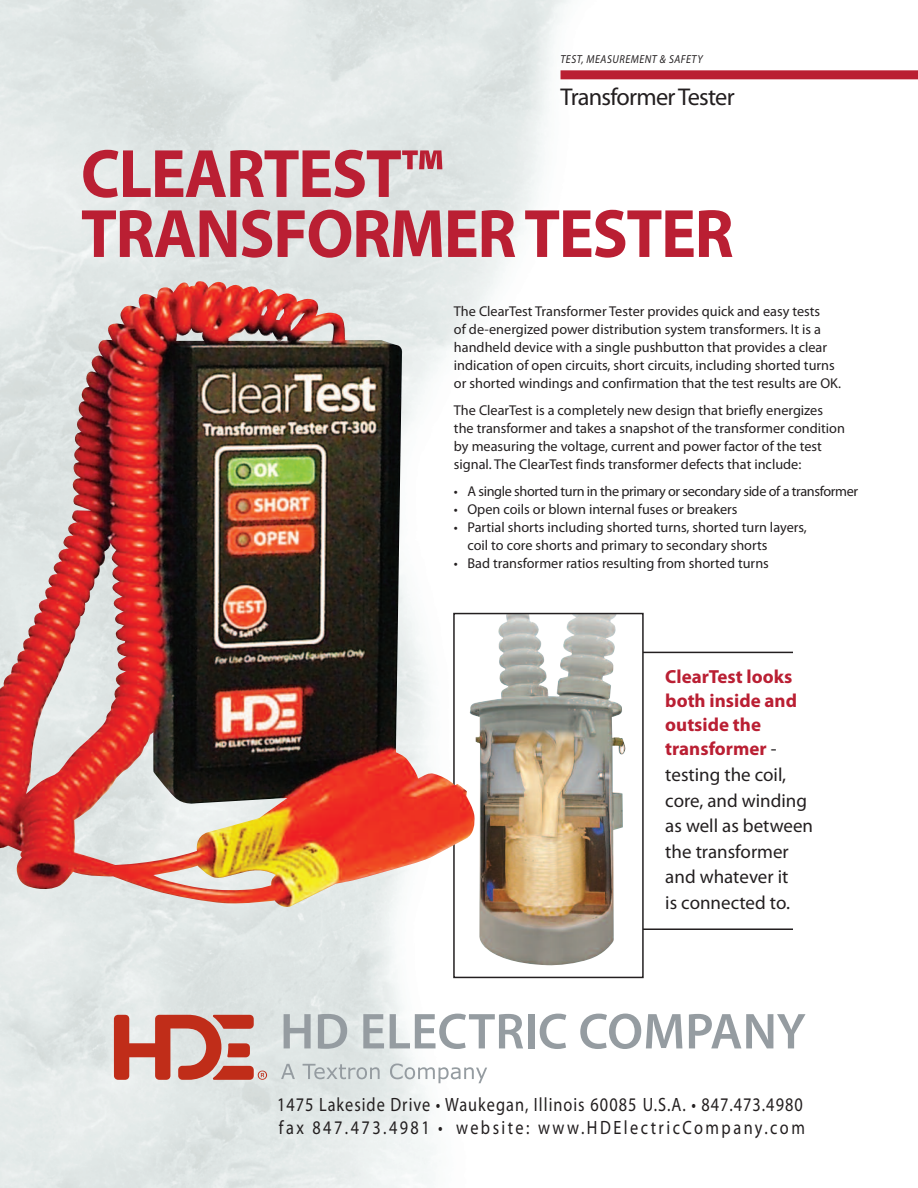
<style>
.page{position:relative;width:918px;height:1188px;background:#fff}
.page>*{position:absolute;margin:0;border:0;box-sizing:border-box;transform-origin:0 0}
.t1{font:700 69px/60px "Myriad Pro";letter-spacing:-.02em;color:#ba1f33;scale:.95 1}
.t2{font:24.3px "Myriad Pro";letter-spacing:-.03em;color:#231f20}
.t3{font:19.35px/23.4px "Myriad Pro";letter-spacing:.065em;color:#231f20;scale:.84 1}
.t4{font:19.05px/25px "Myriad Pro";color:#231f20}
.t5{font:14.25px/18px "Myriad Pro";color:#231f20}
.t6{font:14.25px "Myriad Pro";letter-spacing:-.025em;color:#231f20}
.t7{font:italic 11.55px "Myriad Pro";letter-spacing:.05em;color:#231f20;scale:.9 1}
.s1{font-weight:700;color:#ba1f33}
</style>
<div class="page">
<div style="left:561px;top:70px;width:357px;height:9px;background:#ba1f33"></div>
<svg style="left:284px;top:1014px;width:27px;height:34px"></svg>
<svg style="left:318px;top:1014px;width:29px;height:35px"></svg>
<svg style="left:363px;top:1014px;width:21px;height:34px"></svg>
<svg style="left:390px;top:1014px;width:133px;height:35px"></svg>
<div style="left:528px;top:1014px;width:6px;height:34px;background:#959ca1"></div>
<svg style="left:540px;top:1014px;width:26px;height:35px"></svg>
<svg style="left:580px;top:1014px;width:102px;height:35px"></svg>
<svg style="left:689px;top:1014px;width:117px;height:34px"></svg>
<svg style="left:281px;top:1064px;width:14px;height:15px"></svg>
<svg style="left:303px;top:1064px;width:77px;height:15px"></svg>
<svg style="left:390px;top:1064px;width:97px;height:19px"></svg>
<svg style="left:114px;top:1014px;width:153px;height:66px;background:#cf877c"></svg>
<hr style="left:606px;top:652px;width:187px;height:1px;background:#231f20">
<hr style="left:606px;top:928px;width:187px;height:2px;background:#231f20">
<div style="left:454px;top:614px;width:189px;height:363px;background:#fff"></div>
<img style="left:475px;top:616px;width:151px;height:349px">
<div style="left:453px;top:613px;width:191px;height:365px;border:2px solid #231f20"></div>
<img style="left:0;top:280px;width:475px;height:628px">
<p class="t7" style="left:561px;top:54px;width:160px">TEST, MEASUREMENT &amp; SAFETY</p>
<h2 class="t2" style="left:561px;top:88px;width:176px">TransformerTester</h2>
<h1 class="t1" style="left:81px;top:149px;width:689px">CLEARTEST™<br>TRANSFORMERTESTER</h1>
<p class="t5" style="left:454px;top:303px;width:389px">The ClearTest Transformer Tester provides quick and easy tests<br>of de-energized power distribution system transformers. It is a handheld device with a single pushbutton that provides a clear indication of open circuits, short circuits, including shorted turns or shorted windings and confirmation that the test results are OK.</p>
<p class="t5" style="left:454px;top:402px;width:393px">The ClearTest is a completely new design that briefly energizes the transformer and takes a snapshot of the transformer condition by measuring the voltage, current and power factor of the test signal. The ClearTest finds transformer defects that include:</p>
<p class="t6" style="left:454px;top:485px;width:406px">• A single shorted turn in the primary or secondary side of a transformer</p>
<p class="t5" style="left:454px;top:501px;width:285px">• Open coils or blown internal fuses or breakers</p>
<p class="t5" style="left:467px;top:519px;width:341px;text-indent:-14px">• Partial shorts including shorted turns, shorted turn layers, coil to core shorts and primary to secondary shorts</p>
<p class="t5" style="left:454px;top:555px;width:316px">• Bad transformer ratios resulting from shorted turns</p>
<h3 class="t4" style="left:665px;top:666px;width:149px"><span class="s1">ClearTest looks both inside and outside the transformer</span> - testing the coil, core, and winding as well as between the transformer and whatever it<br>is connected to.</h3>
<h3 class="t3" style="left:277px;top:1094px;width:630px">1475 Lakeside Drive • Waukegan, Illinois 60085 U.S.A. • 847.473.4980 fax 847.473.4981 • website: www.HDElectricCompany.com</h3>
</div>
